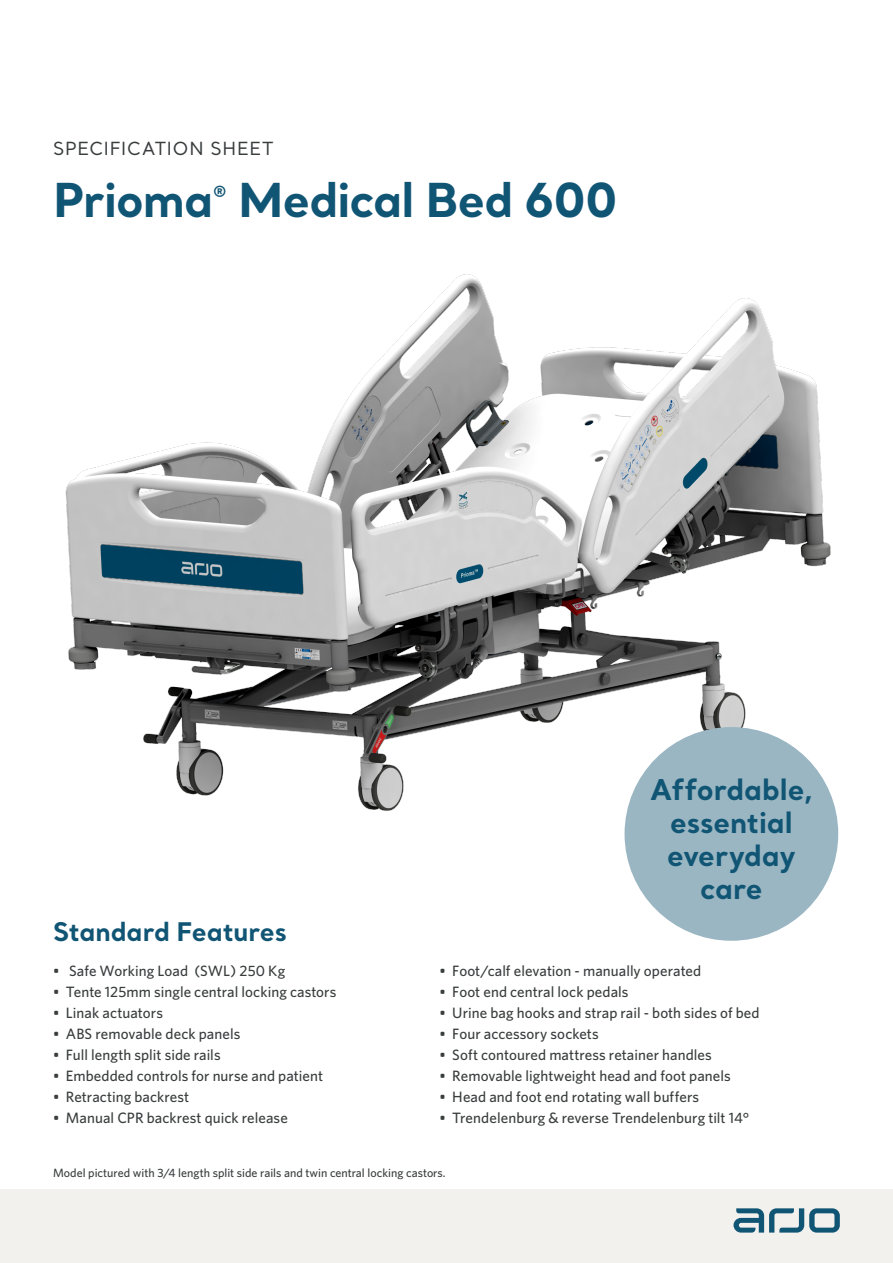
<style>
.page{position:relative;width:893px;height:1263px;background:#fff}
.page>*{position:absolute;margin:0;border:0;box-sizing:border-box;transform-origin:0 0}
.Front_cover_headline{font:700 46.5px "Santral";letter-spacing:-.02em;color:#115575}
.Call_out_text_Santra{font:700 28.5px/33px "Santral";letter-spacing:-.005em;color:#115575;text-align:center}
.Call_out_text_Santra-2{font:700 25.5px "Santral";letter-spacing:-.005em;color:#115575}
.Front_cover_headline-2{font:700 19.2px "Santral";color:#115575}
.Product_description{font:18px "Santral";letter-spacing:.04em;color:#393d3d}
.t1{font:500 15px "Whitney";letter-spacing:.005em;color:#393d3d}
.BODY{font:500 12px "Whitney";color:#393d3d}
</style>
<div class="page">
<div style="left:0;top:1189px;width:893px;height:74px;background:#f2f1ee"></div>
<svg style="left:733px;top:1208px;width:107px;height:24px"></svg>
<img style="left:65px;top:274px;width:771px;height:539px">
<div style="left:625px;top:727px;width:213px;height:214px;background:#9ab6c2;border-radius:50%"></div>
<p class="Product_description" style="left:53px;top:137px;width:222px">SPECIFICATION SHEET</p>
<p class="Front_cover_headline" style="left:53px;top:168px;width:162px">Prioma</p>
<p class="Front_cover_headline-2" style="left:213px;top:180px;width:15px">®</p>
<p class="Front_cover_headline" style="left:238px;top:168px;width:381px">Medical Bed 600</p>
<p class="Call_out_text_Santra-2" style="left:53px;top:914px;width:235px">Standard Features</p>
<p class="Call_out_text_Santra" style="left:650px;top:772px;width:165px">Affordable, essential everyday care</p>
<p class="t1" style="left:53px;top:961px;width:234px">• Safe Working Load (SWL) 250 Kg</p>
<p class="t1" style="left:53px;top:982px;width:285px">• Tente 125mm single central locking castors</p>
<p class="t1" style="left:53px;top:1003px;width:111px">• Linak actuators</p>
<p class="t1" style="left:53px;top:1024px;width:189px">• ABS removable deck panels</p>
<p class="t1" style="left:53px;top:1045px;width:169px">• Full length split side rails</p>
<p class="t1" style="left:53px;top:1066px;width:272px">• Embedded controls for nurse and patient</p>
<p class="t1" style="left:53px;top:1087px;width:138px">• Retracting backrest</p>
<p class="t1" style="left:53px;top:1108px;width:236px">• Manual CPR backrest quick release</p>
<p class="t1" style="left:440px;top:961px;width:263px">• Foot/calf elevation - manually operated</p>
<p class="t1" style="left:440px;top:982px;width:190px">• Foot end central lock pedals</p>
<p class="t1" style="left:440px;top:1003px;width:322px">• Urine bag hooks and strap rail - both sides of bed</p>
<p class="t1" style="left:440px;top:1024px;width:161px">• Four accessory sockets</p>
<p class="t1" style="left:440px;top:1045px;width:274px">• Soft contoured mattress retainer handles</p>
<p class="t1" style="left:440px;top:1066px;width:293px">• Removable lightweight head and foot panels</p>
<p class="t1" style="left:440px;top:1087px;width:261px">• Head and foot end rotating wall buffers</p>
<p class="t1" style="left:440px;top:1108px;width:311px">• Trendelenburg &amp; reverse Trendelenburg tilt 14°</p>
<p class="BODY" style="left:53px;top:1165px;width:394px">Model pictured with 3/4 length split side rails and twin central locking castors.</p>
</div>
